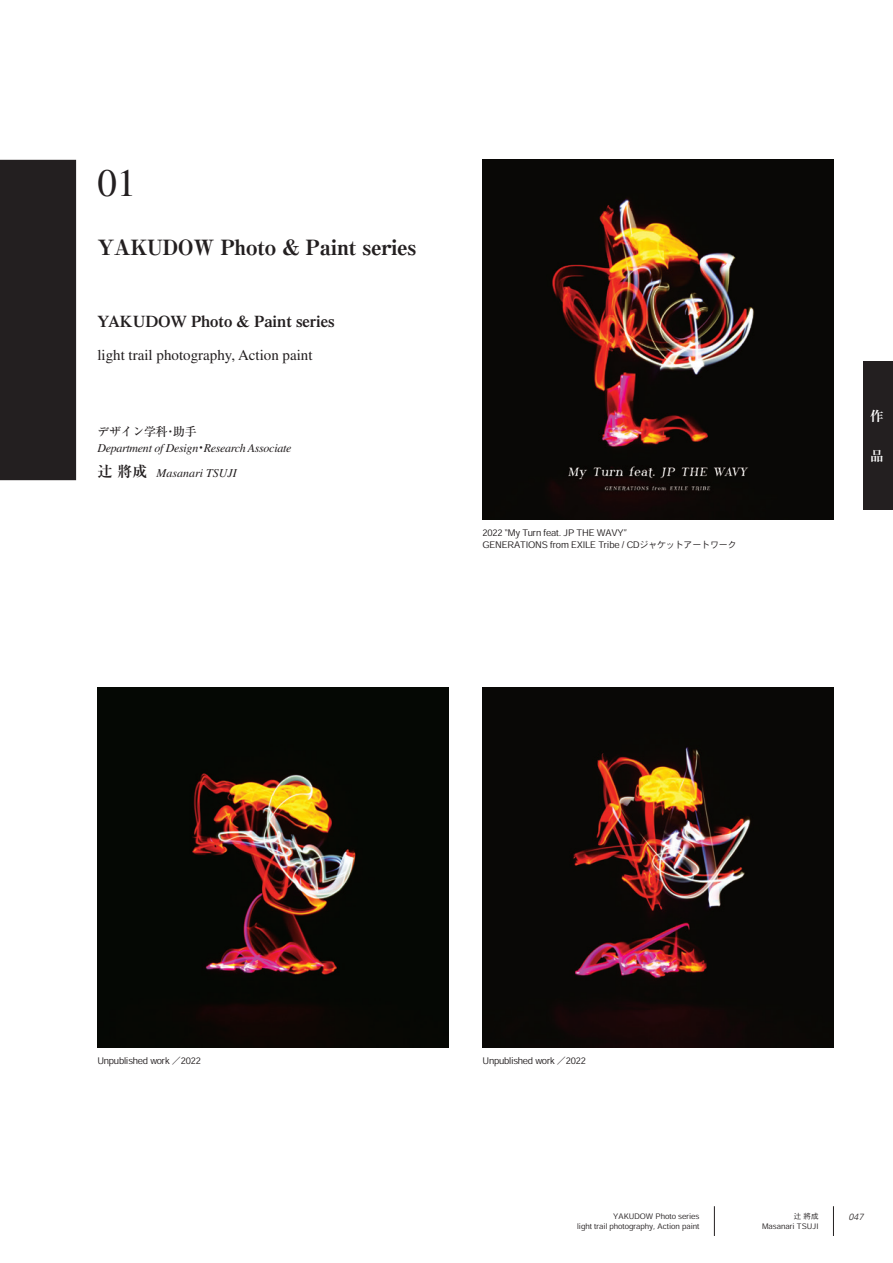
<style>
.page{position:relative;width:893px;height:1263px;background:#fff}
.page>*{position:absolute;margin:0;border:0;box-sizing:border-box;transform-origin:0 0}
.t1{font:39px "Times LT Std";color:#231f20}
.t2{font:800 21px "Ryumin Pr 6";letter-spacing:-.025em;color:#231f20}
.t3{font:600 16.5px "Times LT Std";color:#231f20}
.t4{font:15px "Times LT Std";color:#231f20}
.t5{font:700 13.5px "Ryumin Pr 6";color:#fff}
.t6{font:italic 12px/24.3px "Times LT Std";letter-spacing:-.025em;color:#231f20}
.t7{font:500 12px "Ryumin Pr 6";letter-spacing:-.025em;color:#231f20}
.t8{font:9px/12px "Heisei Kaku Go Std W3";letter-spacing:-.02em;color:#231f20}
.t9{font:italic 300 9px "Univers LT Std";color:#231f20}
.t10{font:7.5px/10.5px "Heisei Kaku Go Std W3";color:#231f20;text-align:right}
.s1{font-family:"Koz Min Pr 6 N";font-style:normal}
.s2{font-family:"Ryumin Pr 6";font-weight:700;font-style:normal;font-size:15px}
</style>
<div class="page">
<hr style="left:714px;top:1206px;width:1px;height:30px;background:#231f20">
<hr style="left:833px;top:1206px;width:1px;height:30px;background:#231f20">
<div style="left:863px;top:361px;width:30px;height:149px;background:#231f20"></div>
<div style="left:0;top:160px;width:76px;height:320px;background:#231f20"></div>
<img style="left:482px;top:160px;width:351px;height:360px">
<img style="left:97px;top:688px;width:351px;height:360px">
<img style="left:482px;top:688px;width:351px;height:360px">
<h1 class="t1" style="left:97px;top:161px;width:40px">01</h1>
<h2 class="t2" style="left:97px;top:230px;width:321px">YAKUDOW Photo &amp; Paint series</h2>
<h3 class="t3" style="left:97px;top:312px;width:239px">YAKUDOW Photo &amp; Paint series</h3>
<h3 class="t4" style="left:97px;top:346px;width:217px">light trail photography, Action paint</h3>
<h3 class="t7" style="left:97px;top:422px;width:101px">デザイン学科・助手</h3>
<h3 class="t6" style="left:97px;top:436px;width:196px">Department of Design<span class="s1">・</span>Research Associate<span class="s2">辻 將成</span> Masanari TSUJI</h3>
<p class="t8" style="left:482px;top:527px;width:256px">2022 “My Turn feat. JP THE WAVY”<br>GENERATIONS from EXILE Tribe / CDジャケットアートワーク</p>
<h3 class="t5" style="left:870px;top:405px;width:15px">作</h3>
<h3 class="t5" style="left:870px;top:445px;width:15px">品</h3>
<p class="t8" style="left:97px;top:1055px;width:105px">Unpublished work ／2022</p>
<p class="t8" style="left:482px;top:1055px;width:105px">Unpublished work ／2022</p>
<p class="t10" style="left:577px;top:1211px;width:124px">YAKUDOW Photo series<br>light trail photography, Action paint</p>
<p class="t10" style="left:762px;top:1211px;width:58px">辻 將成<br>Masanari TSUJI</p>
<p class="t9" style="left:848px;top:1211px;width:17px">047</p>
</div>
